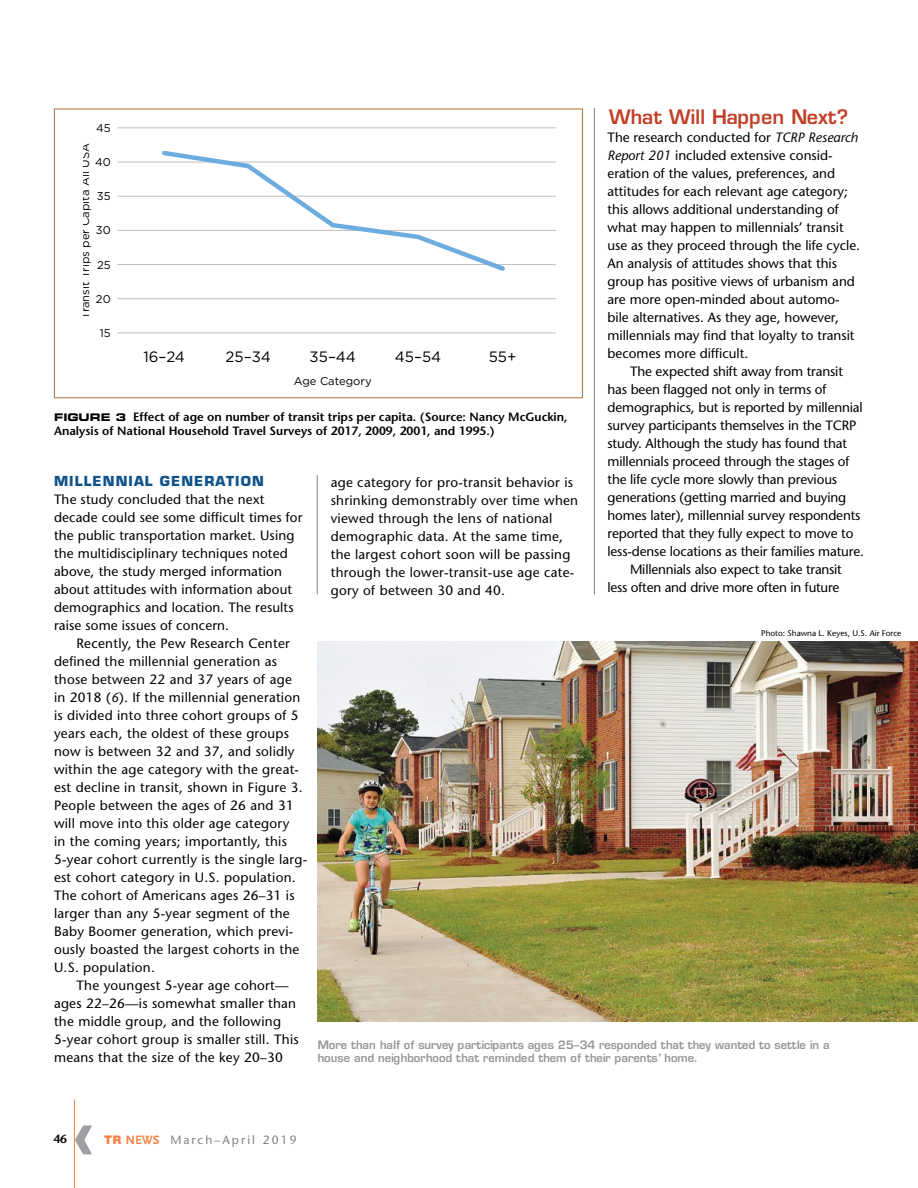
<style>
.page{position:relative;width:918px;height:1188px;background:#fff}
.page>*{position:absolute;margin:0;border:0;box-sizing:border-box;transform-origin:0 0}
.t1{font:700 70.5px "Frutiger";color:#9d9fa2}
.t2{font:600 19.5px "Eurostile";color:#c23f27}
.t3{font:15px "Gotham";color:#000}
.t4{font:13.5px/18px "Stone Sans";letter-spacing:.01em;color:#000}
.t5{font:13.5px "Stone Sans";letter-spacing:-.01em;color:#000}
.t6{font:13.5px "Stone Sans";letter-spacing:-.015em;color:#000}
.t7{font:700 13.5px "Eurostile";letter-spacing:.08em;color:#105388}
.t8{font:600 12px/14.4px "Stone Sans";color:#000}
.t9{font:12px "Stone Sans";letter-spacing:.17em;color:#808285}
.t10{font:600 11.25px/13.5px "Eurostile";color:#939598}
.t11{font:11.25px "Gotham";color:#000}
.t12{font:8.25px "Stone Sans";color:#000}
.s1{font-style:italic}
.s2{font-family:"Eurostile Bold Extended Two";font-weight:400;font-size:10.5px}
.s3{font-family:"Nimbus San Nov D Blac";font-size:12.75px;color:#f58345}
.s4{font-family:"Scala Sans";font-weight:700;font-size:12.75px;color:#f58345}
</style>
<div class="page">
<hr style="left:74px;top:1099px;width:1px;height:89px;background:#f58345">
<hr style="left:594px;top:108px;width:1px;height:486px;background:#808285">
<hr style="left:317px;top:475px;width:1px;height:119px;background:#808285">
<hr style="left:118px;top:127px;width:438px;height:1px;background:#bcbec0">
<hr style="left:118px;top:162px;width:438px;height:1px;background:#bcbec0">
<hr style="left:118px;top:196px;width:438px;height:1px;background:#bcbec0">
<hr style="left:118px;top:230px;width:438px;height:1px;background:#bcbec0">
<hr style="left:118px;top:264px;width:438px;height:1px;background:#bcbec0">
<hr style="left:118px;top:298px;width:438px;height:1px;background:#bcbec0">
<hr style="left:118px;top:333px;width:438px;height:1px;background:#bcbec0">
<svg style="left:159px;top:150px;width:349px;height:121px"></svg>
<div style="left:54px;top:109px;width:529px;height:289px;border:1px solid #a07537"></div>
<img style="left:317px;top:642px;width:601px;height:380px">
<h2 class="t2" style="left:608px;top:105px;width:241px">What Will Happen Next?</h2>
<p class="t4" style="left:608px;top:129px;width:254px">The research conducted for <span class="s1">TCRP Research Report 201</span> included extensive consid&shy;eration of the values, preferences, and attitudes for each relevant age category; this allows additional understanding of what may happen to millennials’ transit use as they proceed through the life cycle.<br>An analysis of attitudes shows that this group has positive views of urbanism and are more open-minded about automo&shy;bile alternatives. As they age, however, millennials may find that loyalty to transit becomes more difficult.</p>
<p class="t5" style="left:630px;top:363px;width:215px">The expected shift away from transit</p>
<p class="t5" style="left:608px;top:381px;width:221px">has been flagged not only in terms of</p>
<p class="t5" style="left:608px;top:399px;width:257px">demographics, but is reported by millennial</p>
<p class="t5" style="left:608px;top:417px;width:250px">survey participants themselves in the TCRP</p>
<p class="t5" style="left:608px;top:435px;width:241px">study. Although the study has found that</p>
<p class="t5" style="left:608px;top:453px;width:244px">millennials proceed through the stages of</p>
<p class="t5" style="left:608px;top:471px;width:231px">the life cycle more slowly than previous</p>
<p class="t5" style="left:608px;top:489px;width:240px">generations (getting married and buying</p>
<p class="t5" style="left:608px;top:507px;width:255px">homes later), millennial survey respondents</p>
<p class="t5" style="left:608px;top:525px;width:247px">reported that they fully expect to move to</p>
<p class="t5" style="left:608px;top:543px;width:258px">less-dense locations as their families mature.</p>
<p class="t6" style="left:630px;top:561px;width:213px">Millennials also expect to take transit</p>
<p class="t6" style="left:608px;top:579px;width:233px">less often and drive more often in future</p>
<p class="t11" style="left:96px;top:121px;width:16px">45</p>
<p class="t11" style="left:95px;top:155px;width:17px">40</p>
<p class="t11" style="left:97px;top:189px;width:15px">35</p>
<p class="t11" style="left:96px;top:223px;width:16px">30</p>
<p class="t11" style="left:97px;top:257px;width:15px">25</p>
<p class="t11" style="left:96px;top:292px;width:16px">20</p>
<p class="t11" style="left:100px;top:326px;width:12px">15</p>
<p class="t11" style="left:78px;top:319px;width:177px;rotate:-90deg">Transit Trips per Capita All USA</p>
<p class="t3" style="left:143px;top:347px;width:43px">16–24</p>
<p class="t3" style="left:226px;top:347px;width:47px">25–34</p>
<p class="t3" style="left:310px;top:347px;width:48px">35–44</p>
<p class="t3" style="left:395px;top:347px;width:48px">45–54</p>
<p class="t3" style="left:489px;top:347px;width:29px">55+</p>
<p class="t11" style="left:294px;top:374px;width:79px">Age Category</p>
<p class="t8" style="left:54px;top:409px;width:515px"><span class="s2">FIGURE 3</span> Effect of age on number of transit trips per capita. (Source: Nancy McGuckin,<br>Analysis of National Household Travel Surveys of 2017, 2009, 2001, and 1995.)</p>
<p class="t7" style="left:54px;top:473px;width:211px">MILLENNIAL GENERATION</p>
<p class="t4" style="left:54px;top:490px;width:250px">The study concluded that the next decade could see some difficult times for the public transportation market. Using the multidisciplinary techniques noted above, the study merged information about attitudes with information about demographics and location. The results raise some issues of concern.</p>
<p class="t4" style="left:54px;top:634px;width:255px;text-indent:23px">Recently, the Pew Research Center defined the millennial generation as those between 22 and 37 years of age<br>in 2018 (<span class="s1">6</span>). If the millennial generation is divided into three cohort groups of 5 years each, the oldest of these groups now is between 32 and 37, and solidly within the age category with the great&shy;est decline in transit, shown in Figure 3.<br>People between the ages of 26 and 31 will move into this older age category<br>in the coming years; importantly, this 5-year cohort currently is the single larg&shy;est cohort category in U.S. population.<br>The cohort of Americans ages 26–31 is larger than any 5-year segment of the Baby Boomer generation, which previ&shy;ously boasted the largest cohorts in the U.S. population.</p>
<p class="t4" style="left:54px;top:976px;width:246px;text-indent:23px">The youngest 5-year age cohort— ages 22–26—is somewhat smaller than the middle group, and the following 5-year cohort group is smaller still. This means that the size of the key 20–30</p>
<p class="t4" style="left:331px;top:473px;width:249px">age category for pro-transit behavior is shrinking demonstrably over time when viewed through the lens of national demographic data. At the same time, the largest cohort soon will be passing through the lower-transit-use age cate&shy;gory of between 30 and 40.</p>
<p class="t12" style="left:761px;top:628px;width:142px">Photo: Shawna L. Keyes, U.S. Air Force</p>
<p class="t10" style="left:317px;top:1038px;width:514px">More than half of survey participants ages 25–34 responded that they wanted to settle in a house and neighborhood that reminded them of their parents’ home.</p>
<p class="t8" style="left:53px;top:1132px;width:15px">46</p>
<h1 class="t1" style="left:71px;top:1093px;width:25px">‹</h1>
<p class="t9" style="left:105px;top:1132px;width:194px"><span class="s3">TR</span> <span class="s4">NEWS</span> March–April 2019</p>
</div>
